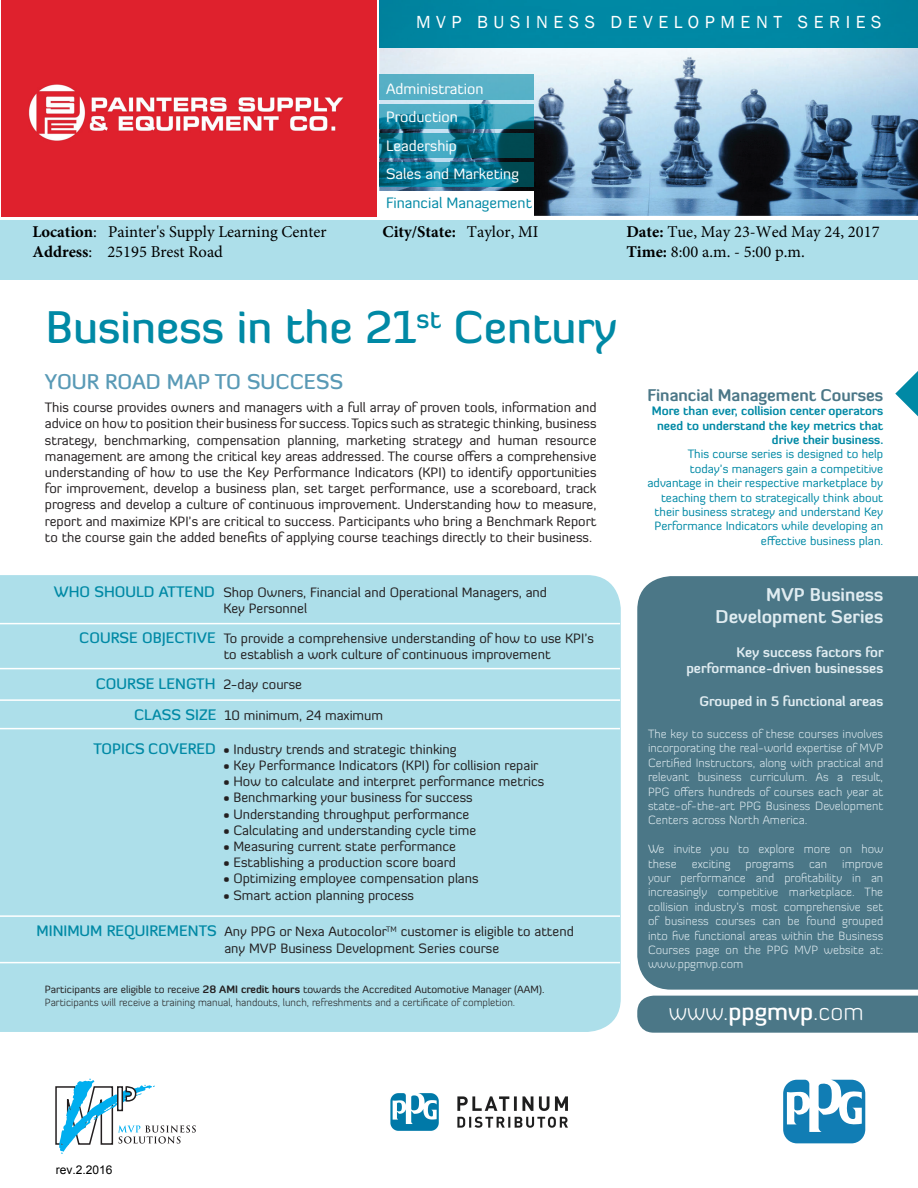
<style>
.page{position:relative;width:918px;height:1188px;background:#fff}
.page>*{position:absolute;margin:0;border:0;box-sizing:border-box;transform-origin:0 0}
.t1{font:500 45px "Diavlo";color:#0089a5}
.t2{font:300 24px "Diavlo";color:#fff}
.t3{font:500 21px "Diavlo";color:#599ab6}
.t4{font:18px "Franklin Gothic";letter-spacing:.31em;color:#fff}
.t5{font:700 18px/21.6px "Diavlo";color:#e0ecf1;text-align:right}
.t6{font:16.5px "Minion Pro";color:#000}
.t7{font:700 16.5px "Diavlo";color:#4b7787}
.t8{font:700 16.5px "Minion Pro";color:#000}
.t9{font:15px/28.5px "Diavlo";color:#fff}
.t10{font:500 15px "Diavlo";color:#0089a5}
.t11{font:15px "Diavlo";color:#0089a5}
.t12{font:13.5px/16.2px "Diavlo";color:#231f20}
.t13{font:700 13.5px/16.2px "Diavlo";color:#e0ecf1;text-align:right}
.t14{font:300 12px/14.4px "Diavlo";color:#e0ecf1;text-align:justify}
.t15{font:12px/14.4px "Diavlo";color:#0089a5;text-align:right}
.t16{font:700 12px/14.4px "Diavlo";color:#0089a5;text-align:right}
.t17{font:12px "Arial";color:#000}
.t18{font:300 10.5px/12.6px "Diavlo";color:#231f20}
.s1{font-weight:700}
.s2{font-weight:400}
.s3{font-weight:500;font-size:15px;color:#0089a5}
.s4{font-weight:400;font-size:13.5px;color:#231f20}
.s5{font-weight:500}
</style>
<div class="page">
<img style="left:379px;top:48px;width:539px;height:168px">
<div style="left:0;top:220px;width:918px;height:60px;background:#addfea"></div>
<svg style="left:895px;top:371px;width:23px;height:45px"></svg>
<svg style="left:783px;top:1080px;width:82px;height:63px"></svg>
<svg style="left:55px;top:1079px;width:141px;height:75px"></svg>
<div style="left:379px;top:0;width:539px;height:48px;background:#0087a3"></div>
<div style="left:0;top:575px;width:621px;height:457px;background:#addfea"></div>
<div style="left:637px;top:576px;width:281px;height:414px;background:#4b7787"></div>
<div style="left:379px;top:75px;width:155px;height:24px;background:#58b1c7"></div>
<img style="left:379px;top:104px;width:155px;height:24px">
<img style="left:379px;top:133px;width:155px;height:24px">
<img style="left:379px;top:162px;width:155px;height:25px">
<div style="left:379px;top:192px;width:155px;height:24px;background:#fff"></div>
<hr style="left:0;top:623px;width:620px;height:1px;background:#fff">
<hr style="left:0;top:668px;width:620px;height:1px;background:#fff">
<hr style="left:0;top:699px;width:620px;height:2px;background:#fff">
<hr style="left:0;top:728px;width:620px;height:1px;background:#fff">
<hr style="left:0;top:915px;width:620px;height:2px;background:#fff">
<hr style="left:0;top:962px;width:620px;height:1px;background:#fff">
<div style="left:637px;top:996px;width:281px;height:37px;background:#4b7787"></div>
<img style="left:2px;top:1px;width:375px;height:216px">
<img style="left:390px;top:1093px;width:178px;height:38px">
<h3 class="t4" style="left:416px;top:11px;width:467px">MVP BUSINESS DEVELOPMENT SERIES</h3>
<p class="t9" style="left:386px;top:74px;width:134px">Administration<br>Production<br>Leadership<br>Sales and Marketing</p>
<p class="t11" style="left:386px;top:193px;width:147px">Financial Management</p>
<p class="t6" style="left:32px;top:221px;width:296px"><span class="s1">Location</span>: Painter's Supply Learning Center</p>
<p class="t8" style="left:383px;top:220px;width:157px">City/State: <span class="s2">Taylor, MI</span></p>
<p class="t6" style="left:626px;top:221px;width:255px"><span class="s1">Date:</span> Tue, May 23-Wed May 24, 2017</p>
<p class="t6" style="left:32px;top:241px;width:192px"><span class="s1">Address</span>: 25195 Brest Road</p>
<p class="t6" style="left:626px;top:241px;width:180px"><span class="s1">Time:</span> 8:00 a.m. - 5:00 p.m.</p>
<h1 class="t1" style="left:46px;top:299px;width:573px">Business in the 21<sup>st</sup> Century</h1>
<h3 class="t3" style="left:45px;top:369px;width:300px">YOUR ROAD MAP TO SUCCESS</h3>
<p class="t12" style="left:45px;top:399px;width:553px;text-align:justify">This course provides owners and managers with a full array of proven tools, information and advice on how to position their business for success. Topics such as strategic thinking, business strategy, benchmarking, compensation planning, marketing strategy and human resource management are among the critical key areas addressed. The course offers a comprehensive understanding of how to use the Key Performance Indicators (KPI) to identify opportunities for improvement, develop a business plan, set target performance, use a scoreboard, track progress and develop a culture of continuous improvement. Understanding how to measure, report and maximize KPI’s are critical to success. Participants who bring a Benchmark Report to the course gain the added benefits of applying course teachings directly to their business.</p>
<p class="t12" style="left:223px;top:584px;width:325px;text-indent:-170px"><span class="s3">WHO SHOULD ATTEND</span> Shop Owners, Financial and Operational Managers, and<br>Key Personnel</p>
<p class="t12" style="left:224px;top:630px;width:372px;text-indent:-144px"><span class="s3">COURSE OBJECTIVE</span> To provide a comprehensive understanding of how to use KPI’s to establish a work culture of continuous improvement</p>
<p class="t10" style="left:96px;top:675px;width:208px">COURSE LENGTH <span class="s4">2-day course</span></p>
<p class="t12" style="left:134px;top:707px;width:251px"><span class="s3">CLASS SIZE</span> 10 minimum, 24 maximum</p>
<p class="t10" style="left:94px;top:739px;width:124px">TOPICS COVERED</p>
<p class="t12" style="left:223px;top:741px;width:235px">• Industry trends and strategic thinking</p>
<p class="t12" style="left:223px;top:757px;width:317px">• Key Performance Indicators (KPI) for collision repair</p>
<p class="t12" style="left:223px;top:773px;width:322px">• How to calculate and interpret performance metrics</p>
<p class="t12" style="left:223px;top:789px;width:251px">• Benchmarking your business for success</p>
<p class="t12" style="left:223px;top:806px;width:248px">• Understanding throughput performance</p>
<p class="t12" style="left:223px;top:822px;width:254px">• Calculating and understanding cycle time</p>
<p class="t12" style="left:223px;top:838px;width:234px">• Measuring current state performance</p>
<p class="t12" style="left:223px;top:854px;width:234px">• Establishing a production score board</p>
<p class="t12" style="left:223px;top:870px;width:257px">• Optimizing employee compensation plans</p>
<p class="t12" style="left:223px;top:887px;width:192px">• Smart action planning process</p>
<p class="t12" style="left:224px;top:923px;width:351px;text-indent:-188px"><span class="s3">MINIMUM REQUIREMENTS</span> Any PPG or Nexa Autocolor<sup>TM</sup> customer is eligible to attend any MVP Business Development Series course</p>
<p class="t18" style="left:45px;top:983px;width:501px"><span class="s2">Participants are eligible to receive</span> <span class="s1">28 AMI credit hours</span> <span class="s2">towards the Accredited Automotive Manager (AAM).<br></span>Participants will receive a training manual, handouts, lunch, refreshments and a certificate of completion.</p>
<p class="t7" style="left:648px;top:384px;width:237px">Financial Management Courses</p>
<p class="t16" style="left:652px;top:404px;width:233px">More than ever, collision center operators need to understand the key metrics that drive their business.</p>
<p class="t15" style="left:648px;top:447px;width:237px">This course series is designed to help today’s managers gain a competitive advantage in their respective marketplace by teaching them to strategically think about their business strategy and understand Key Performance Indicators while developing an effective business plan.</p>
<h3 class="t5" style="left:716px;top:584px;width:169px">MVP Business<br>Development Series</h3>
<p class="t13" style="left:686px;top:644px;width:199px">Key success factors for performance-driven businesses</p>
<p class="t13" style="left:699px;top:692px;width:185px">Grouped in 5 functional areas</p>
<p class="t14" style="left:648px;top:726px;width:237px">The key to success of these courses involves incorporating the real-world expertise of MVP Certified Instructors, along with practical and relevant business curriculum. As a result, PPG offers hundreds of courses each year at state-of-the-art PPG Business Development Centers across North America.</p>
<p class="t14" style="left:648px;top:842px;width:237px">We invite you to explore more on how these</p>
<p class="t14" style="left:648px;top:856px;width:237px;text-indent:194px">improve your performance and profitability in an increasingly competitive marketplace. The collision industry’s most comprehensive set of business courses can be found grouped into five functional areas within the Business Courses page on the PPG MVP website at: www.ppgmvp.com</p>
<p class="t14" style="left:692px;top:856px;width:40px">exciting</p>
<p class="t14" style="left:746px;top:856px;width:50px">programs</p>
<p class="t14" style="left:809px;top:856px;width:20px">can</p>
<h2 class="t2" style="left:669px;top:997px;width:196px">www.<span class="s5">ppgmvp</span>.com</h2>
<p class="t17" style="left:56px;top:1161px;width:58px">rev.2.2016</p>
</div>
